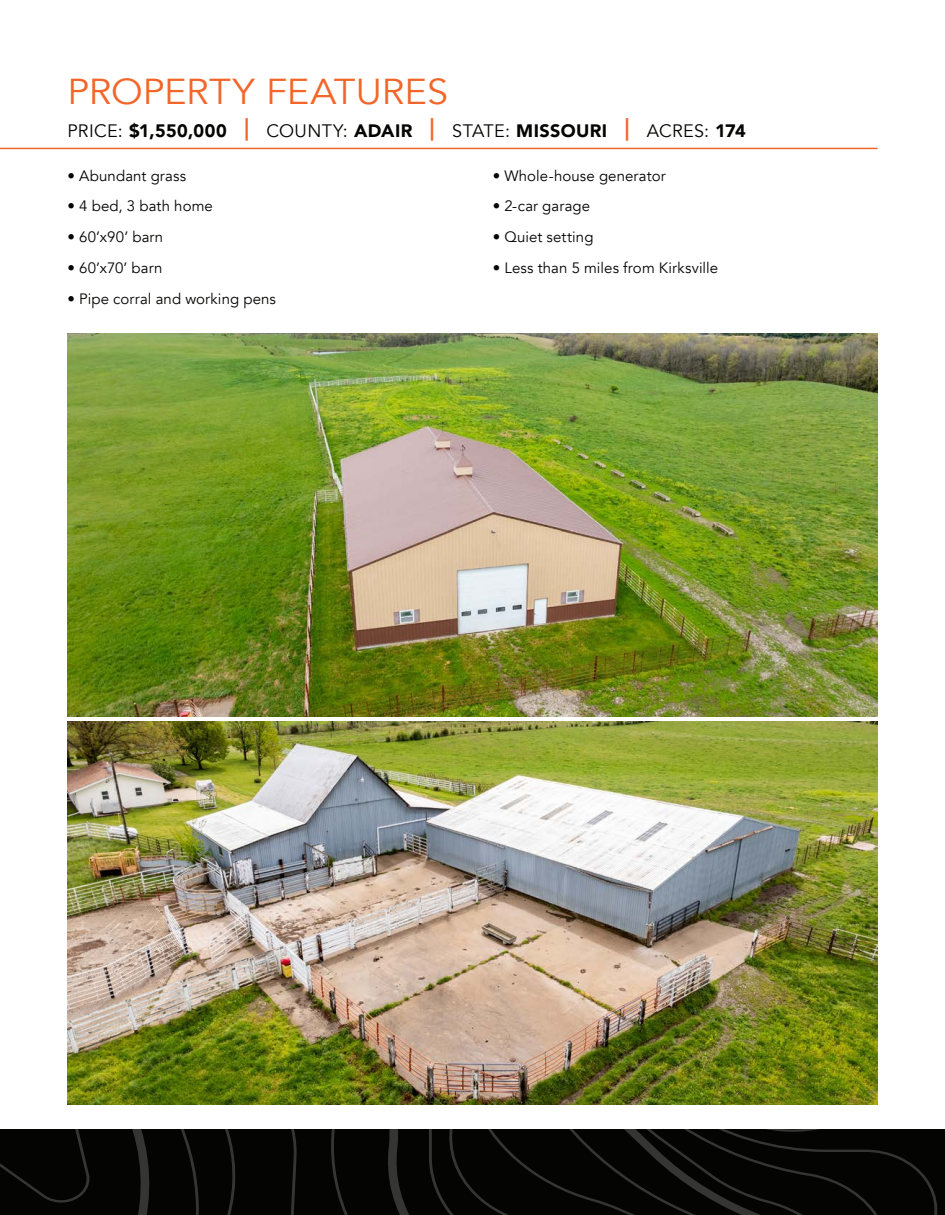
<style>
.page{position:relative;width:945px;height:1215px;background:#fff}
.page>*{position:absolute;margin:0;border:0;box-sizing:border-box;transform-origin:0 0}
.t1{font:36px "Avenir";color:#f2662a;scale:1.05 1}
.t2{font:900 18px "Avenir";letter-spacing:.025em;color:#040503}
.t3{font:15px "Avenir";letter-spacing:.005em;color:#040503}
.s1{font-weight:400}
.s2{font-size:22.5px;color:#f2662a}
</style>
<div class="page">
<img style="left:68px;top:722px;width:810px;height:383px">
<hr style="left:0;top:148px;width:878px;height:1px;background:#f2662a">
<svg style="left:0;top:1129px;width:945px;height:86px"></svg>
<img style="left:68px;top:333px;width:810px;height:383px">
<p class="t1" style="left:68px;top:70px;width:364px">PROPERTY FEATURES</p>
<p class="t2" style="left:68px;top:115px;width:680px"><span class="s1">PRICE:</span> $1,550,000 <span class="s2">|</span> <span class="s1">COUNTY:</span> ADAIR <span class="s2">|</span> <span class="s1">STATE:</span> MISSOURI <span class="s2">|</span> <span class="s1">ACRES:</span> 174</p>
<p class="t3" style="left:68px;top:166px;width:120px">• Abundant grass</p>
<p class="t3" style="left:68px;top:197px;width:147px">• 4 bed, 3 bath home</p>
<p class="t3" style="left:68px;top:228px;width:97px">• 60’x90’ barn</p>
<p class="t3" style="left:68px;top:259px;width:97px">• 60’x70’ barn</p>
<p class="t3" style="left:68px;top:289px;width:210px">• Pipe corral and working pens</p>
<p class="t3" style="left:493px;top:166px;width:174px">• Whole-house generator</p>
<p class="t3" style="left:493px;top:197px;width:99px">• 2-car garage</p>
<p class="t3" style="left:493px;top:228px;width:102px">• Quiet setting</p>
<p class="t3" style="left:493px;top:259px;width:227px">• Less than 5 miles from Kirksville</p>
</div>
